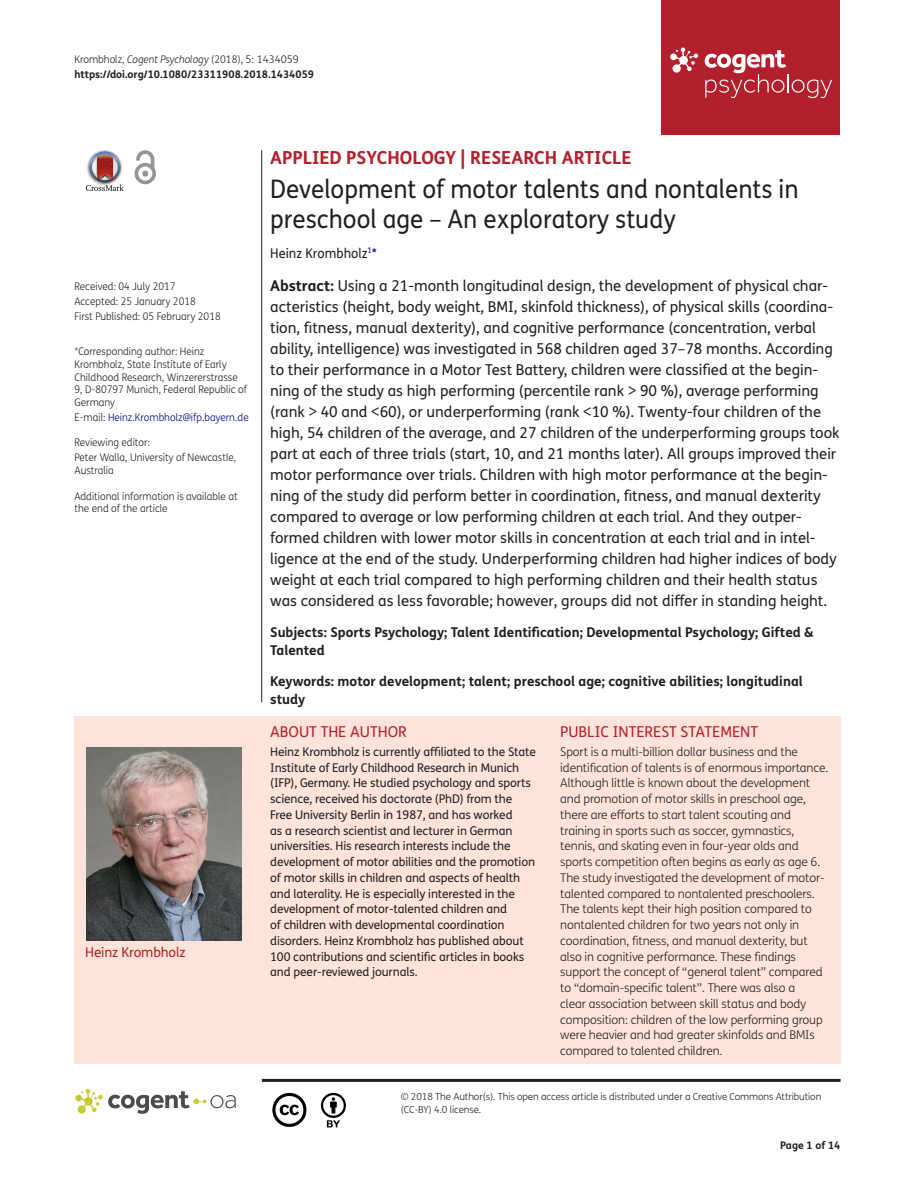
<style>
.page{position:relative;width:915px;height:1191px;background:#fff}
.page>*{position:absolute;margin:0;border:0;box-sizing:border-box;transform-origin:0 0}
.t1{font:25.5px/30px "FS Me Pro";color:#231f20;scale:.95 1}
.t2{font:700 18px "FS Me Pro";color:#b3202d}
.t3{font:15px/21px "FS Me Pro";color:#231f20}
.t4{font:15px "FS Me Pro";color:#b3202d}
.t5{font:700 13.5px/18px "FS Me Pro";color:#231f20}
.t6{font:13.5px "FS Me Pro";color:#231f20;scale:.95 1}
.t7{font:13.5px "FS Me Pro";letter-spacing:-.01em;color:#b3202d}
.t8{font:300 12px/15.8px "FS Me Pro";letter-spacing:-.01em;color:#231f20}
.t9{font:12px/15.8px "FS Me Pro";letter-spacing:-.01em;color:#231f20}
.t10{font:300 10.5px/12.8px "FS Me Pro";color:#231f20;scale:.95 1}
.t11{font:700 10.5px/15px "FS Me Pro";color:#231f20}
.t12{font:300 10.5px "FS Me Pro";color:#000080;scale:.95 1}
.t13{font:300 9.75px/12.8px "FS Me Pro";letter-spacing:-.01em;color:#231f20}
.s1{font-weight:300}
.s2{font-weight:300;font-style:italic}
.s3{color:#231f20}
.s4{color:#000080}
.s5{font-weight:700}
</style>
<div class="page">
<div style="left:661px;top:0;width:179px;height:134px;background:#b3202d"></div>
<svg style="left:670px;top:48px;width:28px;height:25px"></svg>
<svg style="left:704px;top:50px;width:127px;height:48px"></svg>
<div style="left:74px;top:717px;width:766px;height:346px;background:#fde3da"></div>
<svg style="left:86px;top:151px;width:38px;height:40px"></svg>
<svg style="left:134px;top:150px;width:22px;height:34px"></svg>
<hr style="left:261px;top:150px;width:1px;height:552px;background:#231f20">
<hr style="left:262px;top:1078px;width:578px;height:3px;background:#231f20">
<svg style="left:75px;top:1089px;width:161px;height:24px"></svg>
<svg style="left:272px;top:1093px;width:34px;height:34px"></svg>
<svg style="left:321px;top:1093px;width:25px;height:34px"></svg>
<img style="left:86px;top:747px;width:155px;height:193px">
<p class="t11" style="left:74px;top:51px;width:241px"><span class="s1">Krombholz,</span> <span class="s2">Cogent Psychology</span> <span class="s1">(2018), 5: 1434059 </span>https://doi.org/10.1080/23311908.2018.1434059</p>
<p class="t10" style="left:74px;top:279px;width:155px;line-height:14.9px">Received: 04 July 2017<br>Accepted: 25 January 2018<br>First Published: 05 February 2018</p>
<p class="t10" style="left:74px;top:345px;width:183px">*Corresponding author: Heinz<br>Krombholz, State Institute of Early<br>Childhood Research, Winzererstrasse<br>9, D-80797 Munich, Federal Republic of<br>Germany</p>
<p class="t12" style="left:74px;top:410px;width:185px"><span class="s3">E-mail:</span> Heinz.Krombholz@ifp.bayern.de</p>
<p class="t10" style="left:74px;top:435px;width:172px;line-height:14.9px">Reviewing editor:<br>Peter Walla, University of Newcastle,</p>
<p class="t10" style="left:74px;top:464px;width:43px">Australia</p>
<p class="t10" style="left:74px;top:489px;width:173px">Additional information is available at the end of the article</p>
<p class="t7" style="left:85px;top:943px;width:102px">Heinz Krombholz</p>
<p class="t2" style="left:270px;top:143px;width:363px">APPLIED PSYCHOLOGY | RESEARCH ARTICLE</p>
<h1 class="t1" style="left:270px;top:174px;width:557px">Development of motor talents and nontalents in preschool age – An exploratory study</h1>
<p class="t6" style="left:270px;top:243px;width:114px">Heinz Krombholz<sup>1</sup><span class="s4">*</span></p>
<p class="t3" style="left:270px;top:275px;width:570px"><span class="s5">Abstract:</span> Using a 21-month longitudinal design, the development of physical char&shy;acteristics (height, body weight, BMI, skinfold thickness), of physical skills (coordina&shy;tion, fitness, manual dexterity), and cognitive performance (concentration, verbal ability, intelligence) was investigated in 568 children aged 37–78 months. According to their performance in a Motor Test Battery, children were classified at the begin&shy;ning of the study as high performing (percentile rank &gt; 90 %), average performing (rank &gt; 40 and &lt;60), or underperforming (rank &lt;10 %). Twenty-four children of the high, 54 children of the average, and 27 children of the underperforming groups took part at each of three trials (start, 10, and 21 months later). All groups improved their motor performance over trials. Children with high motor performance at the begin&shy;ning of the study did perform better in coordination, fitness, and manual dexterity compared to average or low performing children at each trial. And they outper&shy;formed children with lower motor skills in concentration at each trial and in intel&shy;ligence at the end of the study. Underperforming children had higher indices of body weight at each trial compared to high performing children and their health status was considered as less favorable; however, groups did not differ in standing height.</p>
<p class="t5" style="left:270px;top:623px;width:544px">Subjects: Sports Psychology; Talent Identification; Developmental Psychology; Gifted &amp;<br>Talented</p>
<p class="t5" style="left:270px;top:671px;width:534px">Keywords: motor development; talent; preschool age; cognitive abilities; longitudinal study</p>
<p class="t4" style="left:270px;top:721px;width:138px">ABOUT THE AUTHOR</p>
<p class="t9" style="left:270px;top:743px;width:267px">Heinz Krombholz is currently affiliated to the State Institute of Early Childhood Research in Munich (IFP), Germany. He studied psychology and sports science, received his doctorate (PhD) from the Free University Berlin in 1987, and has worked<br>as a research scientist and lecturer in German universities. His research interests include the development of motor abilities and the promotion of motor skills in children and aspects of health and laterality. He is especially interested in the development of motor-talented children and<br>of children with developmental coordination disorders. Heinz Krombholz has published about 100 contributions and scientific articles in books and peer-reviewed journals.</p>
<p class="t4" style="left:560px;top:721px;width:199px">PUBLIC INTEREST STATEMENT</p>
<p class="t8" style="left:560px;top:743px;width:269px">Sport is a multi-billion dollar business and the identification of talents is of enormous importance.<br>Although little is known about the development and promotion of motor skills in preschool age, there are efforts to start talent scouting and training in sports such as soccer, gymnastics, tennis, and skating even in four-year olds and sports competition often begins as early as age 6.<br>The study investigated the development of motor&shy;talented compared to nontalented preschoolers.<br>The talents kept their high position compared to nontalented children for two years not only in coordination, fitness, and manual dexterity, but also in cognitive performance. These findings support the concept of “general talent” compared to “domain-specific talent”. There was also a<br>clear association between skill status and body composition: children of the low performing group were heavier and had greater skinfolds and BMIs compared to talented children.</p>
<p class="t13" style="left:400px;top:1090px;width:422px">© 2018 The Author(s). This open access article is distributed under a Creative Commons Attribution (CC-BY) 4.0 license.</p>
<p class="t11" style="left:780px;top:1137px;width:62px">Page 1 of 14</p>
</div>
